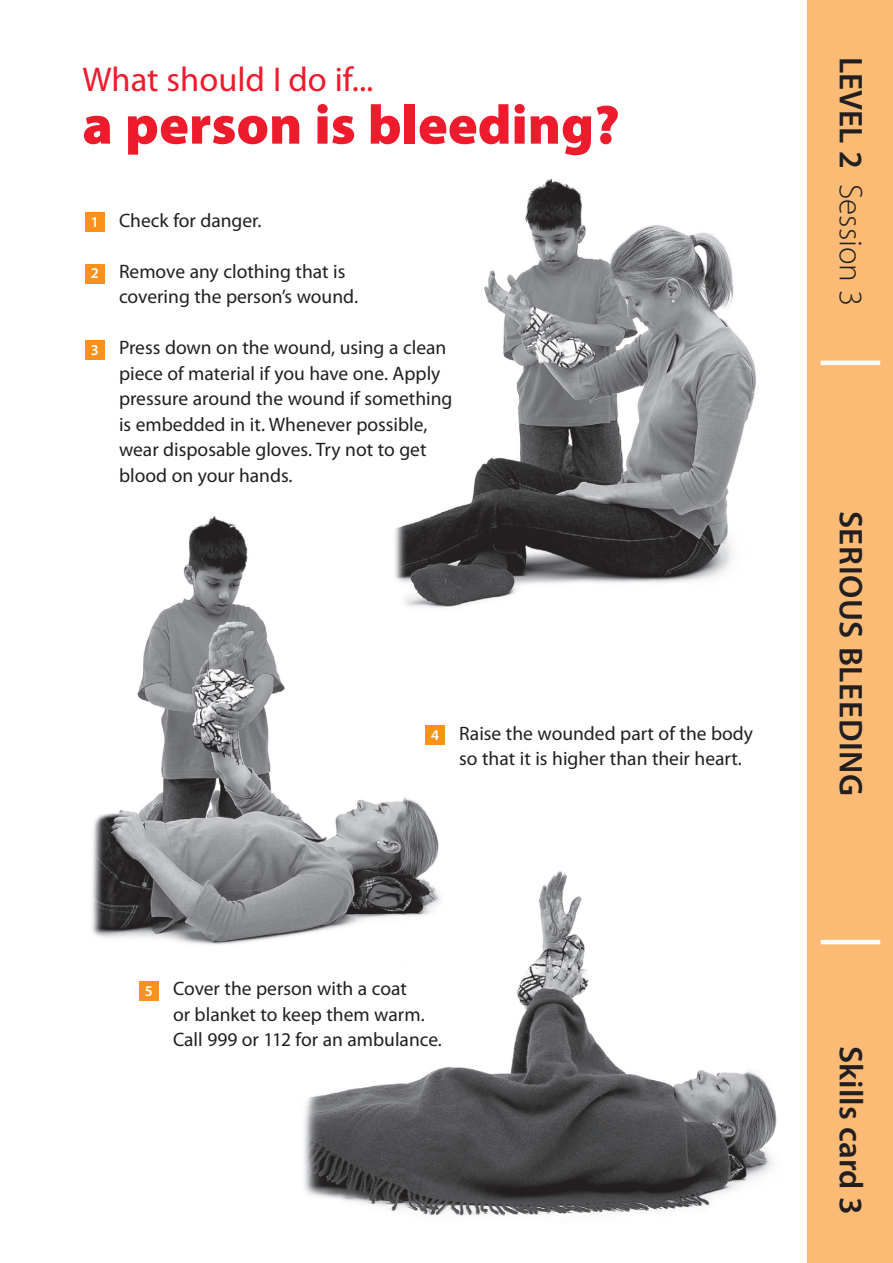
<style>
.page{position:relative;width:893px;height:1263px;background:#fff}
.page>*{position:absolute;margin:0;border:0;box-sizing:border-box;transform-origin:0 0}
.t1{font:900 55.5px "Myriad Pro";color:#ee1b2d}
.t2{font:34.5px "Myriad Pro";color:#ee1b2d}
.t3{font:600 33px "Myriad Pro";letter-spacing:.02em;color:#231f20}
.t4{font:300 33px "Myriad Pro";color:#231f20}
.t5{font:19.5px/25.5px "Myriad Pro";color:#231f20}
.t6{font:600 15px "Myriad Pro";color:#fff}
.s1{font-weight:600;font-size:15px;color:#fff}
.s2{font-weight:600}
</style>
<div class="page">
<svg style="left:807px;top:327px;width:1px;height:62px"></svg>
<img style="left:304px;top:871px;width:473px;height:345px">
<img style="left:92px;top:516px;width:379px;height:453px">
<img style="left:379px;top:178px;width:377px;height:441px">
<div style="left:85px;top:213px;width:20px;height:19px;background:#f7931d"></div>
<div style="left:85px;top:264px;width:20px;height:19px;background:#f7931d"></div>
<div style="left:85px;top:340px;width:20px;height:20px;background:#f7931d"></div>
<div style="left:425px;top:725px;width:20px;height:20px;background:#f7931d"></div>
<div style="left:808px;top:0;width:85px;height:1263px;background:#fcbb74"></div>
<div style="left:139px;top:981px;width:20px;height:20px;background:#f7931d"></div>
<hr style="left:821px;top:361px;width:59px;height:4px;background:#fff">
<hr style="left:821px;top:940px;width:59px;height:4px;background:#fff">
<h2 class="t2" style="left:82px;top:61px;width:292px">What should I do if...</h2>
<h1 class="t1" style="left:82px;top:93px;width:539px">a person is bleeding?</h1>
<p class="t6" style="left:91px;top:214px;width:10px">1</p>
<p class="t6" style="left:91px;top:265px;width:10px">2</p>
<p class="t6" style="left:91px;top:341px;width:10px">3</p>
<p class="t5" style="left:119px;top:208px;width:144px">Check for danger.</p>
<p class="t5" style="left:119px;top:259px;width:241px">Remove any clothing that is covering the person’s wound.</p>
<p class="t5" style="left:119px;top:335px;width:335px">Press down on the wound, using a clean piece of material if you have one. Apply pressure around the wound if something is embedded in it. Whenever possible, wear disposable gloves. Try not to get blood on your hands.</p>
<p class="t6" style="left:431px;top:726px;width:10px">4</p>
<p class="t5" style="left:459px;top:721px;width:295px">Raise the wounded part of the body so that it is higher than their heart.</p>
<p class="t5" style="left:173px;top:976px;width:270px;text-indent:-28px"><span class="s1">5</span> Cover the person with a coat<br>or blanket to keep them warm.<br>Call 999 or 112 for an ambulance.</p>
<h3 class="t4" style="left:869px;top:57px;width:251px;rotate:90deg"><span class="s2">LEVEL 2</span> Session 3</h3>
<h3 class="t3" style="left:869px;top:511px;width:287px;rotate:90deg">Serious bleeding</h3>
<h3 class="t3" style="left:869px;top:1046px;width:170px;rotate:90deg">Skills card 3</h3>
</div>
